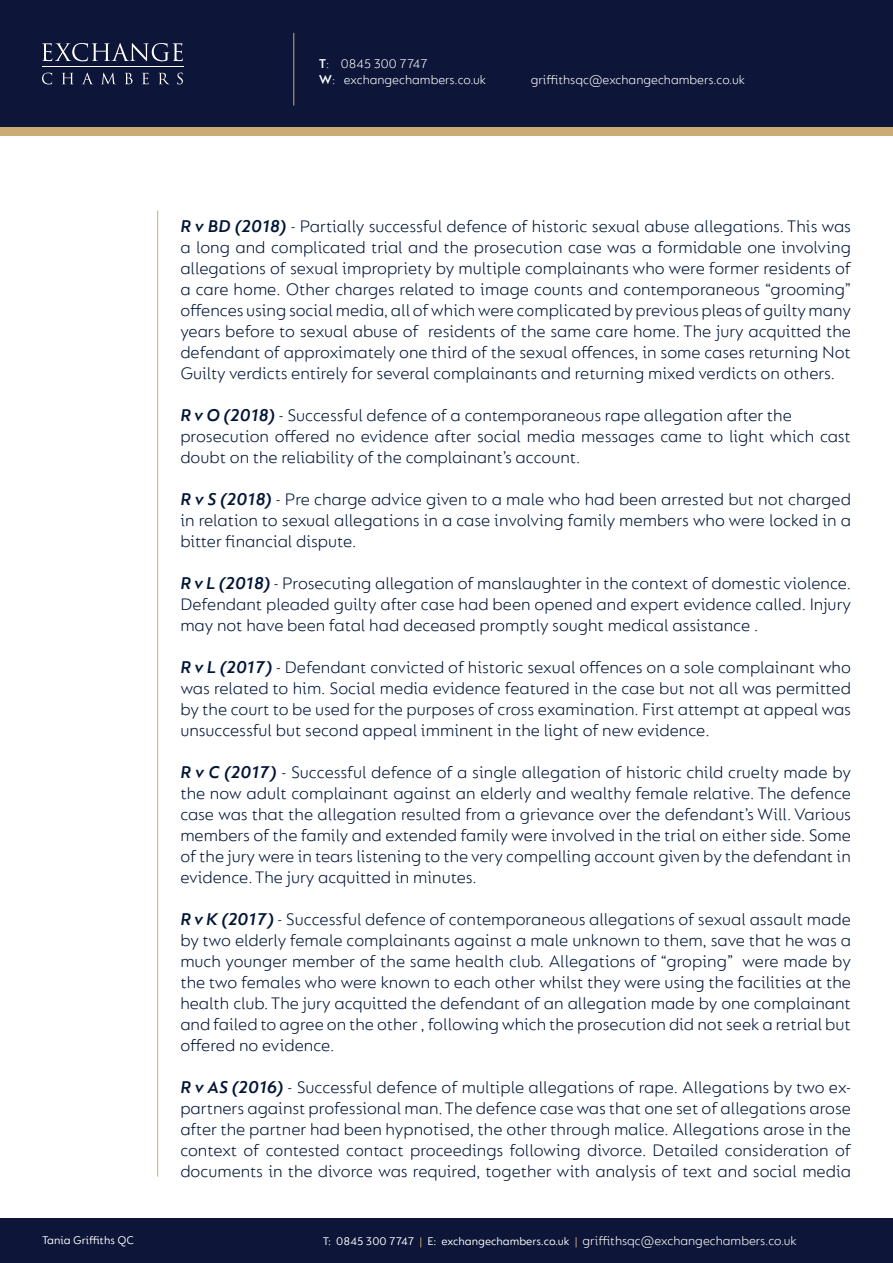
<style>
.page{position:relative;width:893px;height:1263px;background:#fff}
.page>*{position:absolute;margin:0;border:0;box-sizing:border-box;transform-origin:0 0}
.t1{font:300 18px/21px "FS Lucas";color:#001537;text-align:justify}
.t2{font:300 13.5px/16.2px "FS Lucas";color:#fff}
.t3{font:12px "FS Lucas";color:#fff}
.s1{font-weight:600}
.s2{font-weight:600;font-style:italic}
.s3{color:#cbaa76}
.s4{font-weight:300;font-size:13.5px}
</style>
<div class="page">
<div style="left:0;top:64px;width:893px;height:72px;background:#cbaa76"></div>
<div style="left:0;top:0;width:893px;height:127px;background:#0d1638"></div>
<div style="left:0;top:1219px;width:893px;height:44px;background:#0d1638"></div>
<hr style="left:42px;top:67px;width:142px;height:1px;background:#fff">
<svg style="left:42px;top:43px;width:141px;height:18px"></svg>
<svg style="left:42px;top:73px;width:10px;height:11px"></svg>
<svg style="left:62px;top:73px;width:11px;height:11px"></svg>
<svg style="left:82px;top:73px;width:11px;height:11px"></svg>
<svg style="left:102px;top:73px;width:13px;height:11px"></svg>
<svg style="left:125px;top:73px;width:8px;height:11px"></svg>
<svg style="left:142px;top:73px;width:7px;height:11px"></svg>
<svg style="left:159px;top:73px;width:10px;height:11px"></svg>
<svg style="left:177px;top:73px;width:6px;height:11px"></svg>
<hr style="left:293px;top:33px;width:1px;height:73px;background:#cbaa76">
<hr style="left:157px;top:211px;width:1px;height:966px;background:#cbaa76">
<p class="t2" style="left:319px;top:55px;width:169px"><span class="s1">T</span>: 0845 300 7747<br><span class="s1">W</span>: exchangechambers.co.uk</p>
<p class="t2" style="left:531px;top:71px;width:216px">griffithsqc@exchangechambers.co.uk</p>
<p class="t1" style="left:180px;top:215px;width:673px"><span class="s2">R v BD (2018)</span> - Partially successful defence of historic sexual abuse allegations. This was a long and complicated trial and the prosecution case was a formidable one involving allegations of sexual impropriety by multiple complainants who were former residents of a care home. Other charges related to image counts and contemporaneous “grooming” offences using social media, all of which were complicated by previous pleas of guilty many years before to sexual abuse of residents of the same care home. The jury acquitted the defendant of approximately one third of the sexual offences, in some cases returning Not Guilty verdicts entirely for several complainants and returning mixed verdicts on others.</p>
<p class="t1" style="left:180px;top:404px;width:672px;text-align:left"><span class="s2">R v O (2018)</span> - Successful defence of a contemporaneous rape allegation after the prosecution offered no evidence after social media messages came to light which cast doubt on the reliability of the complainant’s account.</p>
<p class="t1" style="left:180px;top:488px;width:672px"><span class="s2">R v S (2018)</span> - Pre charge advice given to a male who had been arrested but not charged in relation to sexual allegations in a case involving family members who were locked in a bitter financial dispute.</p>
<p class="t1" style="left:180px;top:572px;width:672px"><span class="s2">R v L (2018)</span> - Prosecuting allegation of manslaughter in the context of domestic violence.<br>Defendant pleaded guilty after case had been opened and expert evidence called. Injury may not have been fatal had deceased promptly sought medical assistance .</p>
<p class="t1" style="left:180px;top:656px;width:672px"><span class="s2">R v L (2017)</span> - Defendant convicted of historic sexual offences on a sole complainant who was related to him. Social media evidence featured in the case but not all was permitted by the court to be used for the purposes of cross examination. First attempt at appeal was unsuccessful but second appeal imminent in the light of new evidence.</p>
<p class="t1" style="left:180px;top:761px;width:672px"><span class="s2">R v C (2017)</span> - Successful defence of a single allegation of historic child cruelty made by the now adult complainant against an elderly and wealthy female relative. The defence case was that the allegation resulted from a grievance over the defendant’s Will. Various members of the family and extended family were involved in the trial on either side. Some of the jury were in tears listening to the very compelling account given by the defendant in evidence. The jury acquitted in minutes.</p>
<p class="t1" style="left:180px;top:908px;width:672px"><span class="s2">R v K (2017)</span> - Successful defence of contemporaneous allegations of sexual assault made by two elderly female complainants against a male unknown to them, save that he was a much younger member of the same health club. Allegations of “groping” were made by the two females who were known to each other whilst they were using the facilities at the health club. The jury acquitted the defendant of an allegation made by one complainant and failed to agree on the other , following which the prosecution did not seek a retrial but offered no evidence.</p>
<p class="t1" style="left:180px;top:1076px;width:672px"><span class="s2">R v AS (2016)</span> - Successful defence of multiple allegations of rape. Allegations by two ex&shy;partners against professional man. The defence case was that one set of allegations arose after the partner had been hypnotised, the other through malice. Allegations arose in the context of contested contact proceedings following divorce. Detailed consideration of documents in the divorce was required, together with analysis of text and social media</p>
<p class="t3" style="left:42px;top:1233px;width:94px">Tania Griffiths QC</p>
<p class="t3" style="left:323px;top:1235px;width:476px">T: 0845 300 7747 <span class="s3">|</span> E: exchangechambers.co.uk <span class="s3">|</span> <span class="s4">griffithsqc@exchangechambers.co.uk</span></p>
</div>
